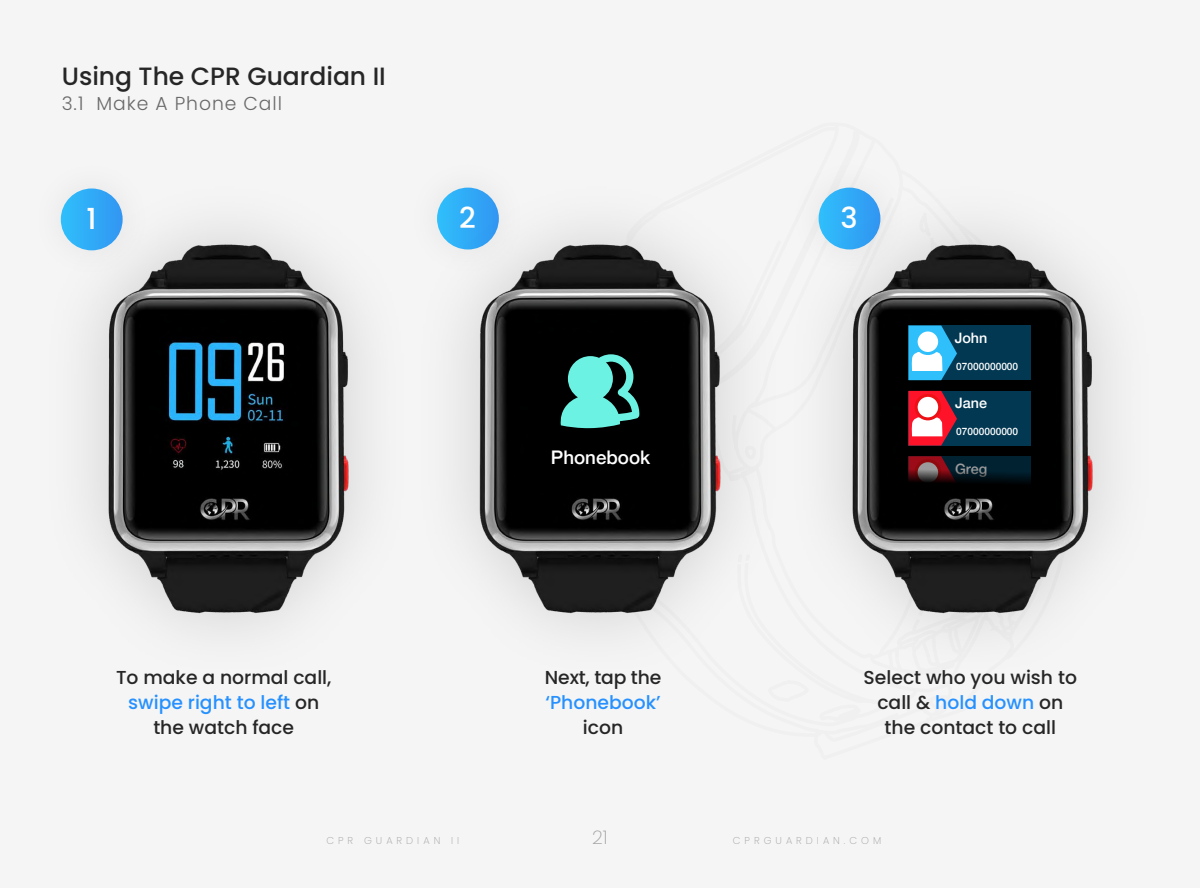
<style>
.page{position:relative;width:1200px;height:888px;background:#f5f5f5}
.page>*{position:absolute;margin:0;border:0;box-sizing:border-box;transform-origin:0 0}
.t1{font:500 28.94px "Poppins";color:#fff}
.t2{font:500 25px "Poppins";color:#262626}
.t3{font:500 18.75px/25px "Poppins";color:#262626;text-align:center}
.t4{font:300 18.75px "Poppins";letter-spacing:.05em;color:#696969}
.t5{font:500 18.75px "Poppins";color:#2691ff}
.t6{font:500 18.75px "Helvetica Neue";color:#fff}
.t7{font:200 18.75px "Poppins";color:#9e9e9e}
.t8{font:500 14.38px "Helvetica Neue";color:#fff}
.t9{font:500 10.12px "Helvetica Neue";color:#fff}
.t10{font:200 10px "Poppins";letter-spacing:.4em;color:#9e9e9e}
.s1{color:#2691ff}
</style>
<div class="page">
<img style="left:88px;top:229px;width:276px;height:401px">
<div style="left:27px;top:155px;width:129px;height:129px;background:#f3f3f3"></div>
<div style="left:61px;top:188px;width:62px;height:62px;background:linear-gradient(to right,#2cbefb,#3a9af2);border-radius:31px"></div>
<img style="left:437px;top:213px;width:313px;height:421px">
<img style="left:814px;top:213px;width:295px;height:430px">
<div style="left:902px;top:334px;width:142px;height:146px;background:#000"></div>
<div style="left:908px;top:325px;width:123px;height:55px;background:#023852"></div>
<svg style="left:908px;top:325px;width:49px;height:55px"></svg>
<div style="left:916px;top:330px;width:24px;height:23px;background:#fff;border-radius:50%"></div>
<div style="left:915px;top:328px;width:26px;height:27px;border:3px solid #2fbffb;border-radius:50%"></div>
<div style="left:908px;top:391px;width:123px;height:54px;background:#023852"></div>
<svg style="left:908px;top:391px;width:49px;height:54px"></svg>
<div style="left:916px;top:395px;width:24px;height:24px;background:#fff;border-radius:50%"></div>
<div style="left:915px;top:394px;width:26px;height:26px;border:3px solid #ed1015;border-radius:50%"></div>
<svg style="left:957px;top:456px;width:74px;height:55px;background:#09161c"></svg>
<svg style="left:908px;top:456px;width:49px;height:55px;background:#20090d"></svg>
<svg style="left:916px;top:460px;width:24px;height:24px"></svg>
<div style="left:915px;top:459px;width:26px;height:26px;border:3px solid #ed1015;border-radius:50%"></div>
<div style="left:529px;top:334px;width:142px;height:146px;background:#000"></div>
<svg style="left:560px;top:354px;width:80px;height:74px"></svg>
<h2 class="t2" style="left:62px;top:62px;width:326px">Using The CPR Guardian II</h2>
<p class="t4" style="left:62px;top:93px;width:222px">3.1 Make A Phone Call</p>
<h1 class="t1" style="left:86px;top:202px;width:12px">1</h1>
<h1 class="t1" style="left:459px;top:201px;width:18px">2</h1>
<h1 class="t1" style="left:841px;top:201px;width:19px">3</h1>
<p class="t6" style="left:551px;top:442px;width:101px">Phonebook</p>
<p class="t8" style="left:955px;top:326px;width:34px">John</p>
<p class="t9" style="left:956px;top:358px;width:63px">07000000000</p>
<p class="t8" style="left:955px;top:391px;width:33px">Jane</p>
<p class="t9" style="left:956px;top:423px;width:63px">07000000000</p>
<p class="t8" style="left:955px;top:457px;width:34px">Greg</p>
<p class="t3" style="left:116px;top:665px;width:217px">To make a normal call, <span class="s1">swipe right to left</span> on the watch face</p>
<p class="t3" style="left:545px;top:665px;width:118px">Next, tap the</p>
<p class="t5" style="left:546px;top:692px;width:117px">‘Phonebook’</p>
<p class="t3" style="left:583px;top:715px;width:42px">icon</p>
<p class="t3" style="left:864px;top:665px;width:215px">Select who you wish to call &amp; <span class="s1">hold down</span> on the contact to call</p>
<p class="t10" style="left:326px;top:835px;width:134px">CPR GUARDIAN II</p>
<p class="t7" style="left:592px;top:826px;width:17px">21</p>
<p class="t10" style="left:733px;top:835px;width:150px">CPRGUARDIAN.COM</p>
</div>
